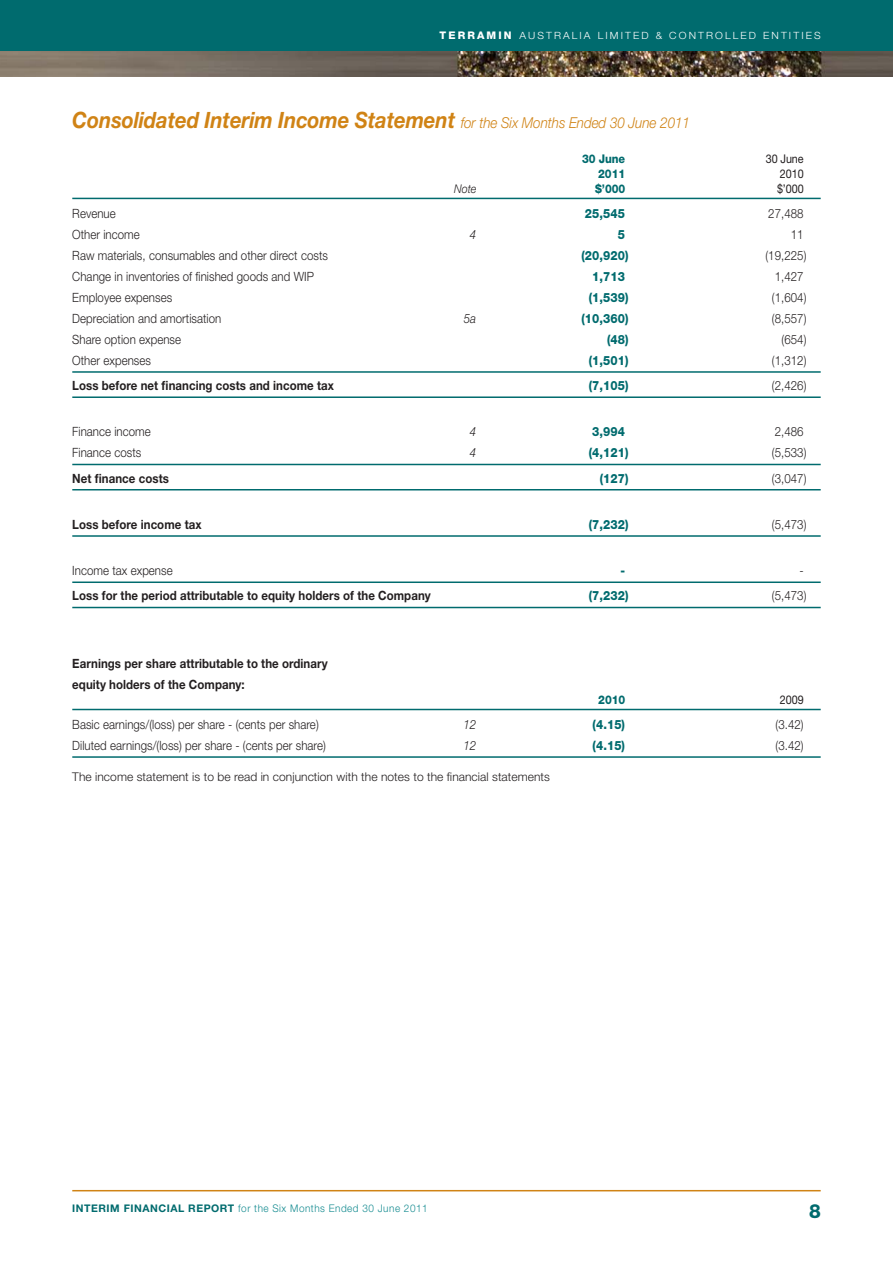
<style>
.page{position:relative;width:893px;height:1263px;background:#fff}
.page>*{position:absolute;margin:0;border:0;box-sizing:border-box;transform-origin:0 0}
.t1{font:italic 700 22.5px "Helvetica Neue";letter-spacing:-.005em;color:#d08315;scale:.9 1}
.t2{font:800 19.5px "Helvetica Neue";color:#006b6e;scale:.95 1}
.t3{font:300 12.75px "Helvetica Neue";letter-spacing:.005em;color:#231f20;scale:.9 1}
.t4{font:700 12.75px/21px "Helvetica Neue";letter-spacing:.005em;color:#231f20;scale:.9 1}
.t5{font:800 12.75px "Helvetica Neue";letter-spacing:.005em;color:#006b6e;scale:.9 1}
.t6{font:italic 300 12.75px "Helvetica Neue";color:#231f20;scale:.9 1}
.t7{font:300 12px "Helvetica Neue";letter-spacing:.005em;color:#231f20}
.t8{font:800 12px "Helvetica Neue";letter-spacing:-.01em;color:#006b6e;scale:.9 1}
.t9{font:12px "Helvetica Neue";letter-spacing:-.01em;color:#231f20;scale:.9 1}
.t10{font:italic 300 12px "Helvetica Neue";color:#231f20;scale:.9 1}
.t11{font:300 10.5px "Helvetica Neue";letter-spacing:.05em;color:#148b90;scale:.95 1}
.t12{font:300 10.05px "Helvetica Neue";letter-spacing:.2em;color:#fff;scale:1.05 1}
.s1{font-weight:800;font-size:10.5px}
.s2{font-weight:300;font-size:15px}
.s3{font-weight:700;color:#006b6e}
</style>
<div class="page">
<div style="left:0;top:0;width:893px;height:55px;background:#006b6e"></div>
<hr style="left:72px;top:1190px;width:749px;height:1px;background:#d08315">
<img style="left:0;top:51px;width:893px;height:26px">
<hr style="left:72px;top:198px;width:749px;height:1px;background:#006b6e">
<hr style="left:72px;top:371px;width:749px;height:2px;background:#006b6e">
<hr style="left:72px;top:396px;width:749px;height:2px;background:#006b6e">
<hr style="left:72px;top:464px;width:749px;height:1px;background:#006b6e">
<hr style="left:72px;top:489px;width:749px;height:1px;background:#006b6e">
<hr style="left:72px;top:535px;width:749px;height:2px;background:#006b6e">
<hr style="left:72px;top:581px;width:749px;height:2px;background:#006b6e">
<hr style="left:72px;top:607px;width:749px;height:1px;background:#006b6e">
<hr style="left:72px;top:709px;width:749px;height:1px;background:#006b6e">
<hr style="left:72px;top:756px;width:749px;height:2px;background:#006b6e">
<p class="t12" style="left:440px;top:29px;width:93px"><span class="s1">TERRAMIN</span> Australia</p>
<p class="t12" style="left:598px;top:29px;width:8px">limited</p>
<p class="t12" style="left:656px;top:29px;width:40px">&amp; Contr</p>
<p class="t12" style="left:715px;top:29px;width:18px">olled</p>
<p class="t12" style="left:763px;top:29px;width:16px">Entities</p>
<h1 class="t1" style="left:72px;top:106px;width:688px">Consolidated Interim Income Statement <span class="s2">for the Six Months Ended 30 June 2011</span></h1>
<p class="t8" style="left:582px;top:151px;width:49px">30 June</p>
<p class="t9" style="left:766px;top:151px;width:43px">30 June</p>
<p class="t8" style="left:598px;top:166px;width:31px">2011</p>
<p class="t9" style="left:780px;top:166px;width:28px">2010</p>
<p class="t10" style="left:454px;top:181px;width:26px">Note</p>
<p class="t8" style="left:595px;top:181px;width:35px">$’000</p>
<p class="t9" style="left:777px;top:181px;width:31px">$’000</p>
<p class="t3" style="left:72px;top:205px;width:50px">Revenue</p>
<p class="t5" style="left:585px;top:206px;width:46px">25,545</p>
<p class="t3" style="left:768px;top:205px;width:41px">27,488</p>
<p class="t3" style="left:72px;top:226px;width:77px">Other income</p>
<p class="t6" style="left:470px;top:227px;width:9px">4</p>
<p class="t5" style="left:618px;top:227px;width:10px">5</p>
<p class="t3" style="left:791px;top:226px;width:16px">11</p>
<p class="t3" style="left:72px;top:247px;width:286px">Raw materials, consumables and other direct costs</p>
<p class="t5" style="left:581px;top:248px;width:54px">(20,920)</p>
<p class="t3" style="left:765px;top:247px;width:47px">(19,225)</p>
<p class="t3" style="left:72px;top:268px;width:270px">Change in inventories of finished goods and WIP</p>
<p class="t5" style="left:592px;top:269px;width:38px">1,713</p>
<p class="t3" style="left:775px;top:268px;width:34px">1,427</p>
<p class="t3" style="left:72px;top:289px;width:113px">Employee expenses</p>
<p class="t5" style="left:589px;top:290px;width:46px">(1,539)</p>
<p class="t3" style="left:772px;top:289px;width:40px">(1,604)</p>
<p class="t3" style="left:72px;top:310px;width:167px">Depreciation and amortisation</p>
<p class="t6" style="left:464px;top:311px;width:15px">5a</p>
<p class="t5" style="left:581px;top:311px;width:54px">(10,360)</p>
<p class="t3" style="left:772px;top:310px;width:40px">(8,557)</p>
<p class="t3" style="left:72px;top:331px;width:122px">Share option expense</p>
<p class="t5" style="left:607px;top:332px;width:25px">(48)</p>
<p class="t3" style="left:782px;top:331px;width:29px">(654)</p>
<p class="t3" style="left:72px;top:352px;width:89px">Other expenses</p>
<p class="t5" style="left:589px;top:353px;width:46px">(1,501)</p>
<p class="t3" style="left:772px;top:352px;width:40px">(1,312)</p>
<p class="t4" style="left:72px;top:375px;width:292px">Loss before net financing costs and income tax</p>
<p class="t5" style="left:589px;top:378px;width:46px">(7,105)</p>
<p class="t3" style="left:772px;top:378px;width:40px">(2,426)</p>
<p class="t3" style="left:72px;top:424px;width:89px">Finance income</p>
<p class="t6" style="left:470px;top:424px;width:9px">4</p>
<p class="t5" style="left:592px;top:424px;width:38px">3,994</p>
<p class="t3" style="left:775px;top:424px;width:34px">2,486</p>
<p class="t3" style="left:72px;top:445px;width:78px">Finance costs</p>
<p class="t6" style="left:470px;top:445px;width:9px">4</p>
<p class="t5" style="left:589px;top:445px;width:46px">(4,121)</p>
<p class="t3" style="left:772px;top:445px;width:40px">(5,533)</p>
<p class="t4" style="left:72px;top:467px;width:109px">Net finance costs</p>
<p class="t5" style="left:600px;top:470px;width:33px">(127)</p>
<p class="t3" style="left:772px;top:470px;width:40px">(3,047)</p>
<p class="t4" style="left:72px;top:514px;width:145px">Loss before income tax</p>
<p class="t5" style="left:589px;top:517px;width:46px">(7,232)</p>
<p class="t3" style="left:772px;top:516px;width:40px">(5,473)</p>
<p class="t3" style="left:72px;top:563px;width:113px">Income tax expense</p>
<p class="t5" style="left:620px;top:563px;width:7px">-</p>
<p class="t3" style="left:799px;top:563px;width:6px">-</p>
<p class="t4" style="left:72px;top:585px;width:400px">Loss for the period attributable to equity holders of the Company</p>
<p class="t5" style="left:589px;top:588px;width:46px">(7,232)</p>
<p class="t3" style="left:772px;top:588px;width:40px">(5,473)</p>
<p class="t4" style="left:72px;top:652px;width:285px">Earnings per share attributable to the ordinary equity holders of the Company:</p>
<p class="t8" style="left:598px;top:692px;width:31px">2010</p>
<p class="t9" style="left:780px;top:692px;width:28px">2009</p>
<p class="t3" style="left:72px;top:716px;width:275px">Basic earnings/(loss) per share - (cents per share)</p>
<p class="t6" style="left:463px;top:717px;width:16px">12</p>
<p class="t5" style="left:593px;top:717px;width:37px">(4.15)</p>
<p class="t3" style="left:775px;top:716px;width:33px">(3.42)</p>
<p class="t3" style="left:72px;top:737px;width:283px">Diluted earnings/(loss) per share - (cents per share)</p>
<p class="t6" style="left:463px;top:738px;width:16px">12</p>
<p class="t5" style="left:593px;top:738px;width:37px">(4.15)</p>
<p class="t3" style="left:775px;top:737px;width:33px">(3.42)</p>
<p class="t7" style="left:72px;top:769px;width:479px">The income statement is to be read in conjunction with the notes to the financial statements</p>
<p class="t11" style="left:72px;top:1201px;width:376px"><span class="s3">INTERIM FINANCIAL REPORT</span> for the Six Months Ended 30 June 2011</p>
<h2 class="t2" style="left:809px;top:1200px;width:14px">8</h2>
</div>
